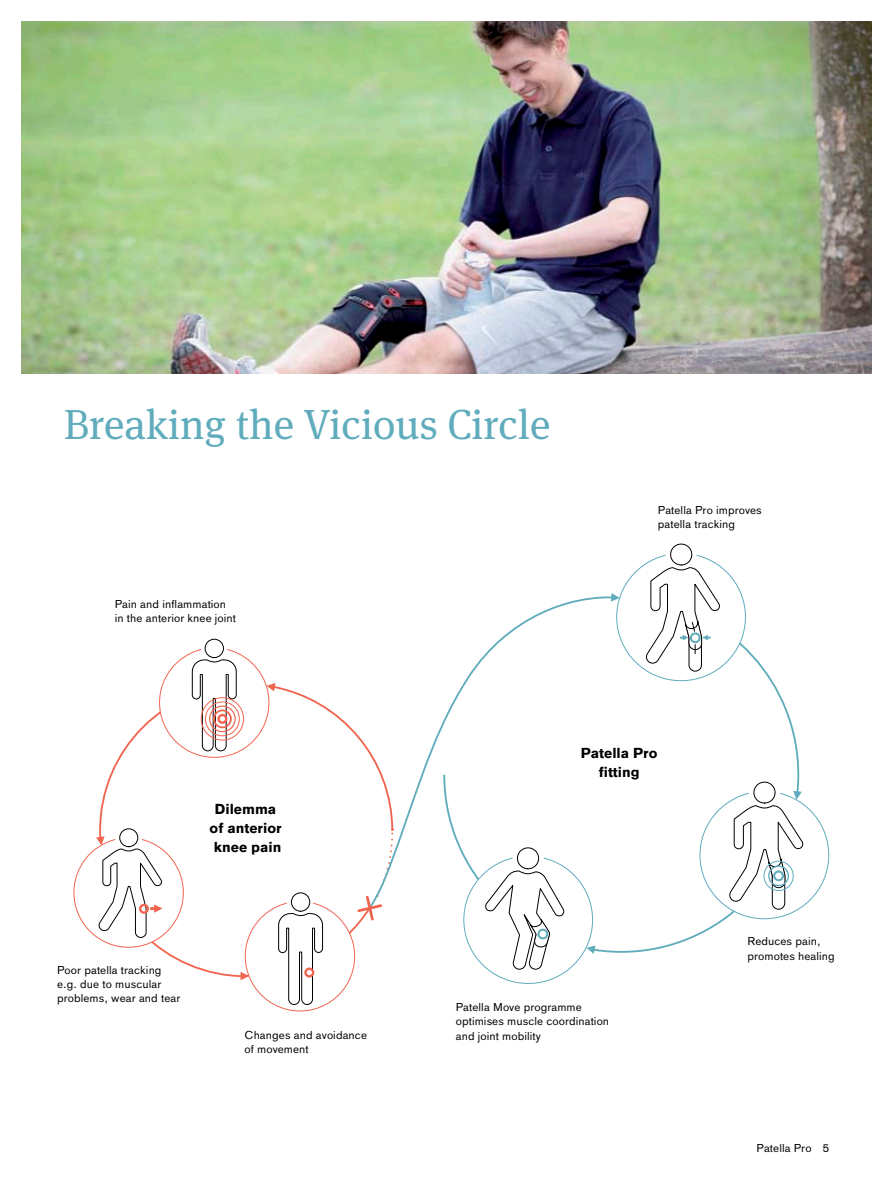
<style>
.page{position:relative;width:893px;height:1191px;background:#fff}
.page>*{position:absolute;margin:0;border:0;box-sizing:border-box;transform-origin:0 0}
.t1{font:42px "OBO Serif";color:#60acbd}
.t2{font:700 14.25px/18.8px "OBO Sans";color:#000;text-align:center}
.t3{font:11.25px/14.2px "OBO Sans";letter-spacing:.005em;color:#000}
</style>
<div class="page">
<svg style="left:394px;top:724px;width:48px;height:133px"></svg>
<svg style="left:442px;top:596px;width:358px;height:357px"></svg>
<svg style="left:611px;top:543px;width:135px;height:138px"></svg>
<svg style="left:699px;top:781px;width:131px;height:138px"></svg>
<svg style="left:463px;top:846px;width:132px;height:138px"></svg>
<svg style="left:73px;top:638px;width:321px;height:374px"></svg>
<img style="left:21px;top:22px;width:851px;height:351px">
<h1 class="t1" style="left:64px;top:400px;width:488px">Breaking the Vicious Circle</h1>
<p class="t3" style="left:115px;top:597px;width:123px">Pain and inflammation in the anterior knee joint</p>
<p class="t3" style="left:658px;top:503px;width:105px">Patella Pro improves patella tracking</p>
<p class="t2" style="left:210px;top:799px;width:73px">Dilemma of anterior knee pain</p>
<p class="t2" style="left:581px;top:743px;width:78px">Patella Pro fitting</p>
<p class="t3" style="left:747px;top:934px;width:89px">Reduces pain, promotes healing</p>
<p class="t3" style="left:57px;top:962px;width:125px">Poor patella tracking e.g. due to muscular problems, wear and tear</p>
<p class="t3" style="left:245px;top:1028px;width:124px">Changes and avoidance of movement</p>
<p class="t3" style="left:456px;top:1000px;width:155px">Patella Move programme optimises muscle coordination and joint mobility</p>
<p class="t3" style="left:757px;top:1140px;width:74px">Patella Pro 5</p>
</div>
